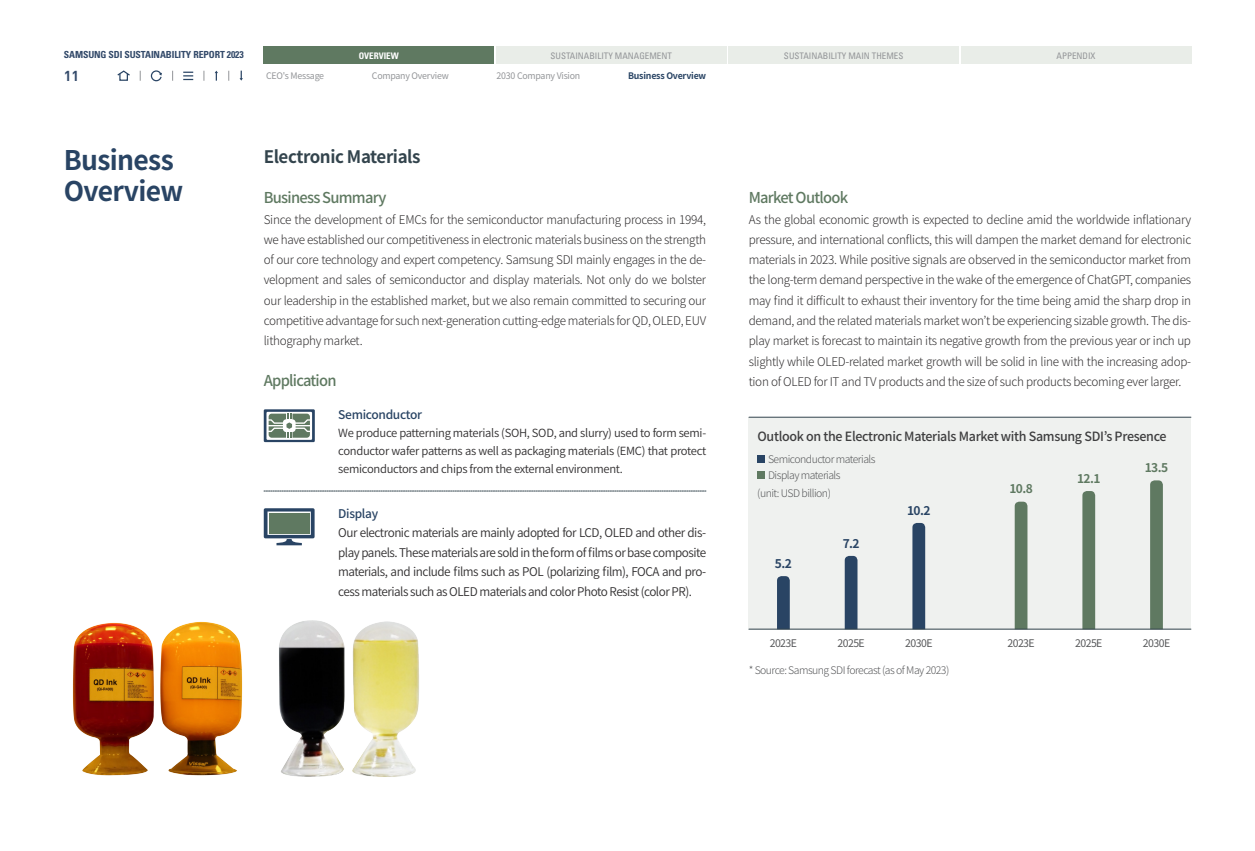
<style>
.page{position:relative;width:1255px;height:851px;background:#fff}
.page>*{position:absolute;margin:0;border:0;box-sizing:border-box;transform-origin:0 0}
.t1{font:700 27px/30px "Noto Sans CJ Kkr";letter-spacing:-.025em;color:#294464}
.t2{font:700 17.25px "Noto Sans CJ Kkr";letter-spacing:-.025em;color:#33444d}
.t3{font:500 15px "Noto Sans CJ Kkr";letter-spacing:-.05em;color:#5f7961}
.t4{font:700 14.25px "DIN Pro";color:#334a6a}
.t5{font:500 12.75px "Noto Sans CJ Kkr";letter-spacing:-.025em;color:#3e3e3f}
.t6{font:300 12px/20.2px "Noto Sans CJ Kkr";letter-spacing:-.025em;color:#312f30;text-align:justify}
.t7{font:600 12px/19.5px "Noto Sans CJ Kkr";letter-spacing:-.04em;color:#312f30;text-align:justify}
.t8{font:500 12px "Noto Sans CJ Kkr";letter-spacing:-.025em;color:#294464}
.t9{font:700 12px "Noto Sans CJ Kkr";color:#5f7961}
.t10{font:700 12px "Noto Sans CJ Kkr";color:#294464}
.t11{font:600 11.25px/18px "Noto Sans CJ Kkr";letter-spacing:-.025em;color:#312f30;text-align:justify}
.t12{font:300 10.5px/15.8px "Noto Sans CJ Kkr";letter-spacing:-.05em;color:#57585a}
.t13{font:10.5px "Noto Sans CJ Kkr";letter-spacing:-.05em;color:#57585a}
.t14{font:700 condensed 9.75px "Univers LT Std";letter-spacing:-.01em;color:#334a6a}
.t15{font:condensed 9px "Univers LT Std";color:#939598}
.t16{font:9px "Noto Sans CJ Kkr";letter-spacing:-.025em;color:#939598}
.t17{font:700 9px "Noto Sans CJ Kkr";letter-spacing:-.025em;color:#294464}
.t18{font:700 condensed 9px "Univers LT Std";color:#fff}
</style>
<div class="page">
<div style="left:264px;top:47px;width:230px;height:17px;background:#5f7961"></div>
<div style="left:961px;top:47px;width:230px;height:17px;background:#e9ede8"></div>
<div style="left:496px;top:47px;width:230px;height:17px;background:#e9ede8"></div>
<div style="left:728px;top:47px;width:230px;height:17px;background:#e9ede8"></div>
<div style="left:119px;top:73px;width:9px;height:8px;border:1px solid #294464"></div>
<svg style="left:117px;top:70px;width:13px;height:7px"></svg>
<svg style="left:183px;top:72px;width:10px;height:8px"></svg>
<svg style="left:150px;top:70px;width:12px;height:12px"></svg>
<svg style="left:215px;top:71px;width:3px;height:10px"></svg>
<svg style="left:239px;top:71px;width:4px;height:10px"></svg>
<svg style="left:264px;top:508px;width:50px;height:37px"></svg>
<div style="left:269px;top:512px;width:40px;height:21px;background:#5f7961"></div>
<img style="left:280px;top:620px;width:139px;height:157px">
<svg style="left:264px;top:409px;width:51px;height:33px"></svg>
<div style="left:748px;top:417px;width:443px;height:212px;background:#eff1ef"></div>
<hr style="left:749px;top:417px;width:441px;height:1px;background:#33444d">
<svg style="left:777px;top:576px;width:12px;height:52px"></svg>
<div style="left:757px;top:455px;width:8px;height:7px;background:#294464"></div>
<div style="left:757px;top:470px;width:8px;height:8px;background:#5f7961"></div>
<svg style="left:1014px;top:501px;width:13px;height:127px"></svg>
<svg style="left:844px;top:556px;width:13px;height:72px"></svg>
<svg style="left:1082px;top:491px;width:13px;height:137px"></svg>
<svg style="left:912px;top:523px;width:13px;height:105px"></svg>
<svg style="left:1150px;top:480px;width:12px;height:148px"></svg>
<hr style="left:749px;top:628px;width:441px;height:1px;background:#33444d">
<svg style="left:264px;top:490px;width:442px;height:1px"></svg>
<img style="left:72px;top:621px;width:208px;height:155px">
<p class="t14" style="left:64px;top:49px;width:181px">SAMSUNG SDI SUSTAINABILITY REPORT 2023</p>
<p class="t4" style="left:64px;top:66px;width:17px">11</p>
<p class="t18" style="left:359px;top:50px;width:42px">OVERVIEW</p>
<p class="t15" style="left:550px;top:50px;width:123px">SUSTAINABILITY MANAGEMENT</p>
<p class="t15" style="left:784px;top:50px;width:121px">SUSTAINABILITY MAIN THEMES</p>
<p class="t15" style="left:1056px;top:50px;width:41px">APPENDIX</p>
<p class="t16" style="left:266px;top:70px;width:60px">CEO's Message</p>
<p class="t16" style="left:372px;top:70px;width:78px">Company Overview</p>
<p class="t16" style="left:496px;top:70px;width:85px">2030 Company Vision</p>
<p class="t17" style="left:628px;top:70px;width:80px">Business Overview</p>
<h1 class="t1" style="left:64px;top:146px;width:121px">Business<br>Overview</h1>
<h2 class="t2" style="left:264px;top:147px;width:158px">Electronic Materials</h2>
<p class="t3" style="left:264px;top:189px;width:124px">Business Summary</p>
<p class="t6" style="left:264px;top:209px;width:444px">Since the development of EMCs for the semiconductor manufacturing process in 1994, we have established our competitiveness in electronic materials business on the strength of our core technology and expert competency. Samsung SDI mainly engages in the de&shy;velopment and sales of semiconductor and display materials. Not only do we bolster our leadership in the established market, but we also remain committed to securing our competitive advantage for such next-generation cutting-edge materials for QD, OLED, EUV lithography market.</p>
<p class="t3" style="left:264px;top:372px;width:74px">Application</p>
<p class="t8" style="left:338px;top:407px;width:85px">Semiconductor</p>
<p class="t11" style="left:338px;top:424px;width:369px">We produce patterning materials (SOH, SOD, and slurry) used to form semi&shy;conductor wafer patterns as well as packaging materials (EMC) that protect semiconductors and chips from the external environment.</p>
<p class="t8" style="left:338px;top:506px;width:41px">Display</p>
<p class="t7" style="left:338px;top:523px;width:369px">Our electronic materials are mainly adopted for LCD, OLED and other dis&shy;play panels. These materials are sold in the form of films or base composite materials, and include films such as POL (polarizing film), FOCA and pro&shy;cess materials such as OLED materials and color Photo Resist (color PR).</p>
<p class="t3" style="left:748px;top:189px;width:101px">Market Outlook</p>
<p class="t6" style="left:748px;top:209px;width:444px">As the global economic growth is expected to decline amid the worldwide inflationary pressure, and international conflicts, this will dampen the market demand for electronic materials in 2023. While positive signals are observed in the semiconductor market from the long-term demand perspective in the wake of the emergence of ChatGPT, companies may find it difficult to exhaust their inventory for the time being amid the sharp drop in demand, and the related materials market won’t be experiencing sizable growth. The dis&shy;play market is forecast to maintain its negative growth from the previous year or inch up slightly while OLED-related market growth will be solid in line with the increasing adop&shy;tion of OLED for IT and TV products and the size of such products becoming ever larger.</p>
<p class="t5" style="left:757px;top:429px;width:410px">Outlook on the Electronic Materials Market with Samsung SDI’s Presence</p>
<p class="t12" style="left:768px;top:451px;width:109px">Semiconductor materials<br>Display materials</p>
<p class="t12" style="left:757px;top:486px;width:75px">(unit: USD billion)</p>
<p class="t10" style="left:775px;top:556px;width:18px">5.2</p>
<p class="t10" style="left:842px;top:536px;width:18px">7.2</p>
<p class="t13" style="left:769px;top:636px;width:29px">2023E</p>
<p class="t13" style="left:837px;top:636px;width:29px">2025E</p>
<p class="t10" style="left:907px;top:504px;width:25px">10.2</p>
<p class="t13" style="left:905px;top:636px;width:29px">2030E</p>
<p class="t12" style="left:748px;top:662px;width:202px">* Source: Samsung SDI forecast (as of May 2023)</p>
<p class="t9" style="left:1009px;top:482px;width:25px">10.8</p>
<p class="t9" style="left:1077px;top:472px;width:25px">12.1</p>
<p class="t9" style="left:1144px;top:461px;width:25px">13.5</p>
<p class="t13" style="left:1007px;top:636px;width:29px">2023E</p>
<p class="t13" style="left:1075px;top:636px;width:29px">2025E</p>
<p class="t13" style="left:1142px;top:636px;width:29px">2030E</p>
</div>
